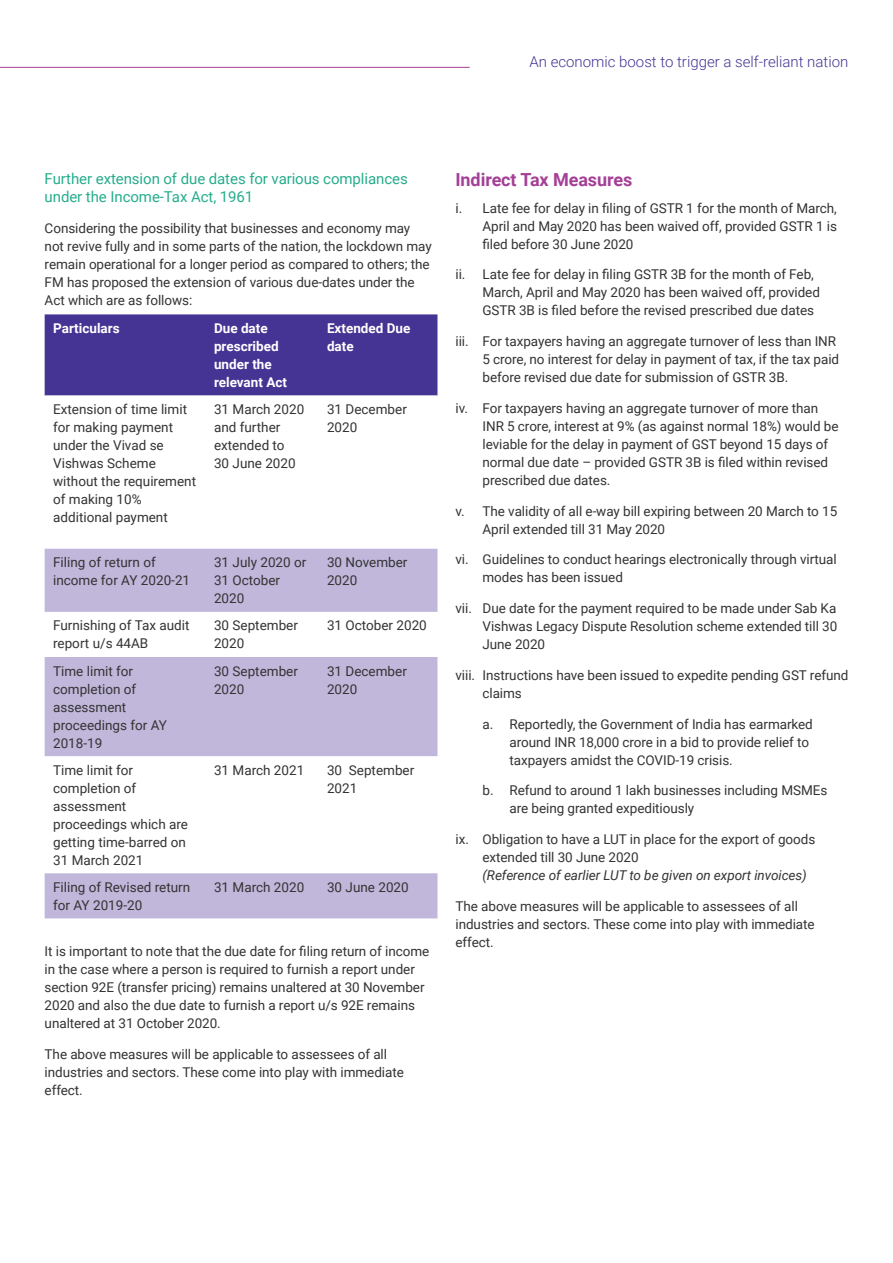
<style>
.page{position:relative;width:893px;height:1263px;background:#fff}
.page>*{position:absolute;margin:0;border:0;box-sizing:border-box;transform-origin:0 0}
.t1{font:700 18px "Roboto";letter-spacing:-.005em;color:#a43f97}
.t2{font:15px/18px "Roboto";letter-spacing:-.005em;color:#25ad8c}
.t3{font:300 15px "Roboto";color:#463494}
.t4{font:13.5px/18px "Roboto";letter-spacing:-.005em;color:#343333}
.t5{font:700 13.5px/18px "Roboto";color:#fff}
.t6{font:italic 13.5px "Roboto";letter-spacing:-.005em;color:#343333}
</style>
<div class="page">
<hr style="left:0;top:67px;width:470px;height:1px;background:#a43f97">
<div style="left:45px;top:314px;width:392px;height:82px;background:#463494"></div>
<svg style="left:45px;top:549px;width:392px;height:369px;fill:#c0b7db"></svg>
<p class="t3" style="left:529px;top:51px;width:320px">An economic boost to trigger a self-reliant nation</p>
<p class="t2" style="left:45px;top:169px;width:365px">Further extension of due dates for various compliances under the Income-Tax Act, 1961</p>
<p class="t4" style="left:45px;top:218px;width:389px">Considering the possibility that businesses and economy may not revive fully and in some parts of the nation, the lockdown may remain operational for a longer period as compared to others; the FM has proposed the extension of various due-dates under the Act which are as follows:</p>
<p class="t5" style="left:53px;top:319px;width:68px">Particulars</p>
<p class="t5" style="left:214px;top:319px;width:75px">Due date prescribed under the relevant Act</p>
<p class="t5" style="left:327px;top:319px;width:85px">Extended Due date</p>
<p class="t4" style="left:53px;top:400px;width:144px">Extension of time limit for making payment under the Vivad se<br>Vishwas Scheme without the requirement of making 10% additional payment</p>
<p class="t4" style="left:214px;top:400px;width:92px">31 March 2020 and further extended to<br>30 June 2020</p>
<p class="t4" style="left:327px;top:400px;width:81px">31 December<br>2020</p>
<p class="t4" style="left:53px;top:553px;width:139px">Filing of return of income for AY 2020-21</p>
<p class="t4" style="left:214px;top:553px;width:94px">31 July 2020 or<br>31 October<br>2020</p>
<p class="t4" style="left:327px;top:553px;width:82px">30 November<br>2020</p>
<p class="t4" style="left:53px;top:616px;width:138px">Furnishing of Tax audit report u/s 44AB</p>
<p class="t4" style="left:214px;top:616px;width:85px">30 September<br>2020</p>
<p class="t4" style="left:327px;top:616px;width:101px">31 October 2020</p>
<p class="t4" style="left:53px;top:661px;width:115px">Time limit for completion of assessment proceedings for AY<br>2018-19</p>
<p class="t4" style="left:214px;top:661px;width:85px">30 September<br>2020</p>
<p class="t4" style="left:327px;top:661px;width:81px">31 December<br>2020</p>
<p class="t4" style="left:53px;top:760px;width:136px">Time limit for completion of assessment proceedings which are getting time-barred on<br>31 March 2021</p>
<p class="t4" style="left:214px;top:760px;width:92px">31 March 2021</p>
<p class="t4" style="left:327px;top:760px;width:89px">30 September<br>2021</p>
<p class="t4" style="left:53px;top:877px;width:139px">Filing of Revised return for AY 2019-20</p>
<p class="t4" style="left:214px;top:877px;width:92px">31 March 2020</p>
<p class="t4" style="left:327px;top:877px;width:83px">30 June 2020</p>
<p class="t4" style="left:45px;top:941px;width:386px">It is important to note that the due date for filing return of income in the case where a person is required to furnish a report under section 92E (transfer pricing) remains unaltered at 30 November 2020 and also the due date to furnish a report u/s 92E remains unaltered at 31 October 2020.</p>
<p class="t4" style="left:45px;top:1044px;width:361px">The above measures will be applicable to assessees of all industries and sectors. These come into play with immediate effect.</p>
<h1 class="t1" style="left:455px;top:167px;width:178px">Indirect Tax Measures</h1>
<p class="t4" style="left:482px;top:198px;width:356px;text-align:justify;text-indent:-27px">i. Late fee for delay in filing of GSTR 1 for the month of March, April and May 2020 has been waived off, provided GSTR 1 is filed before 30 June 2020</p>
<p class="t4" style="left:482px;top:265px;width:339px;text-indent:-27px">ii. Late fee for delay in filing GSTR 3B for the month of Feb,<br>March, April and May 2020 has been waived off, provided<br>GSTR 3B is filed before the revised prescribed due dates</p>
<p class="t4" style="left:482px;top:332px;width:358px;text-indent:-27px">iii. For taxpayers having an aggregate turnover of less than INR<br>5 crore, no interest for delay in payment of tax, if the tax paid before revised due date for submission of GSTR 3B.</p>
<p class="t4" style="left:482px;top:399px;width:358px;text-indent:-27px">iv. For taxpayers having an aggregate turnover of more than INR 5 crore, interest at 9% (as against normal 18%) would be leviable for the delay in payment of GST beyond 15 days of normal due date – provided GSTR 3B is filed within revised prescribed due dates.</p>
<p class="t4" style="left:482px;top:501px;width:356px;text-indent:-27px">v. The validity of all e-way bill expiring between 20 March to 15<br>April extended till 31 May 2020</p>
<p class="t4" style="left:482px;top:550px;width:356px;text-indent:-27px">vi. Guidelines to conduct hearings electronically through virtual modes has been issued</p>
<p class="t4" style="left:482px;top:599px;width:356px;text-align:justify;text-indent:-27px">vii. Due date for the payment required to be made under Sab Ka Vishwas Legacy Dispute Resolution scheme extended till 30<br>June 2020</p>
<p class="t4" style="left:482px;top:666px;width:367px;text-indent:-27px">viii. Instructions have been issued to expedite pending GST refund claims</p>
<p class="t4" style="left:509px;top:714px;width:305px;text-indent:-27px">a. Reportedly, the Government of India has earmarked around INR 18,000 crore in a bid to provide relief to taxpayers amidst the COVID-19 crisis.</p>
<p class="t4" style="left:509px;top:781px;width:319px;text-indent:-27px">b. Refund to around 1 lakh businesses including MSMEs are being granted expeditiously</p>
<p class="t4" style="left:482px;top:830px;width:334px;text-indent:-27px">ix. Obligation to have a LUT in place for the export of goods extended till 30 June 2020</p>
<p class="t6" style="left:482px;top:866px;width:326px">(Reference of earlier LUT to be given on export invoices)</p>
<p class="t4" style="left:455px;top:897px;width:361px">The above measures will be applicable to assessees of all industries and sectors. These come into play with immediate effect.</p>
</div>
